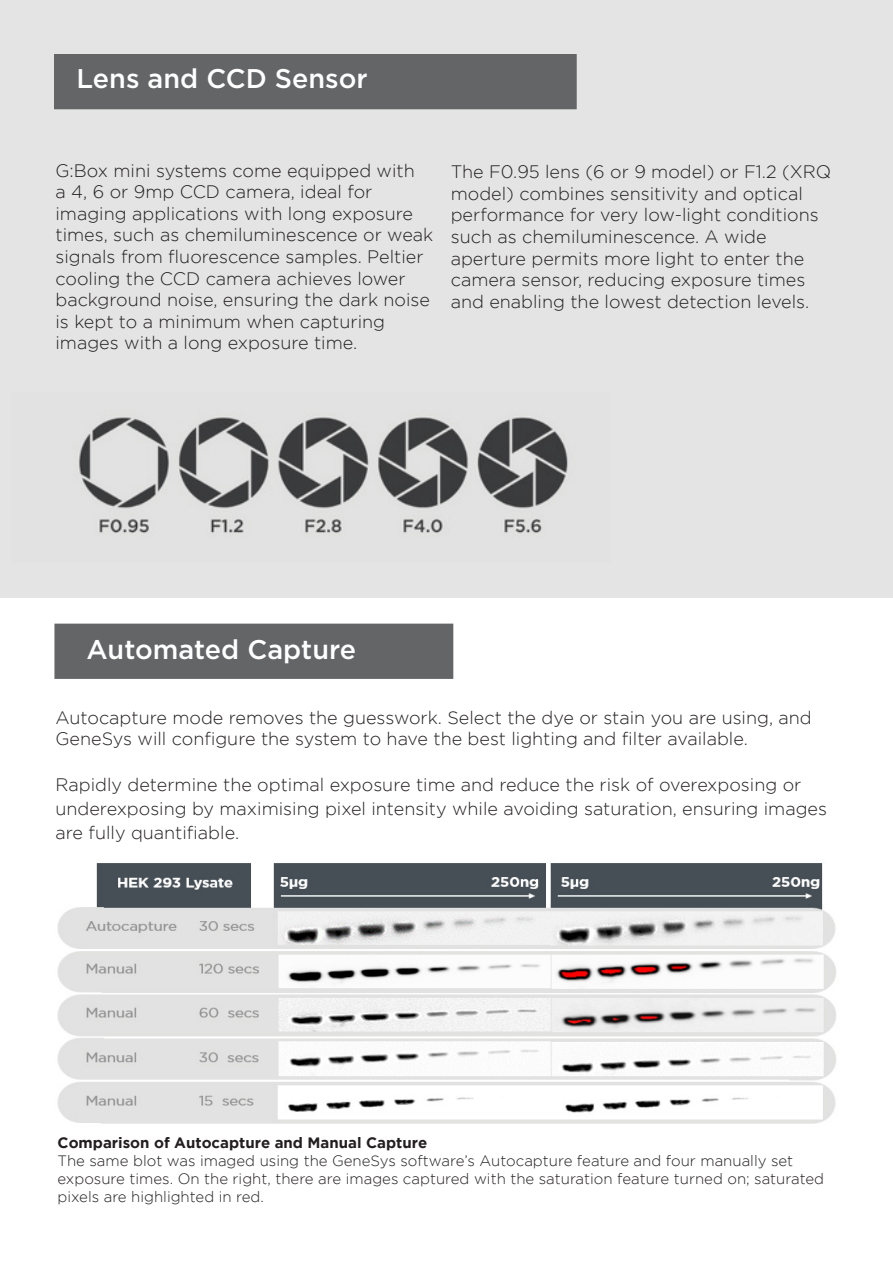
<style>
.page{position:relative;width:893px;height:1263px;background:#fff}
.page>*{position:absolute;margin:0;border:0;box-sizing:border-box;transform-origin:0 0}
.t1{font:500 27px "Gotham Pro";color:#fff}
.t2{font:300 18px/21.6px "Gotham";color:#231f20}
.t3{font:300 15px/18px "Gotham";color:#231f20}
.s1{font-weight:700}
</style>
<div class="page">
<div style="left:54px;top:624px;width:399px;height:55px;background:#636567;border:2px solid #636567"></div>
<div style="left:0;top:0;width:893px;height:597px;background:#e3e4e3"></div>
<div style="left:54px;top:54px;width:523px;height:55px;background:#636567"></div>
<img style="left:79px;top:417px;width:489px;height:117px">
<img style="left:57px;top:863px;width:779px;height:261px">
<h1 class="t1" style="left:77px;top:63px;width:293px">Lens and CCD Sensor</h1>
<p class="t2" style="left:56px;top:159px;width:379px">G:Box mini systems come equipped with<br>a 4, 6 or 9mp CCD camera, ideal for imaging applications with long exposure times, such as chemiluminescence or weak signals from fluorescence samples. Peltier cooling the CCD camera achieves lower background noise, ensuring the dark noise is kept to a minimum when capturing images with a long exposure time.</p>
<p class="t2" style="left:451px;top:161px;width:382px">The F0.95 lens (6 or 9 model) or F1.2 (XRQ model) combines sensitivity and optical performance for very low-light conditions such as chemiluminescence. A wide aperture permits more light to enter the camera sensor, reducing exposure times and enabling the lowest detection levels.</p>
<h1 class="t1" style="left:87px;top:634px;width:271px">Automated Capture</h1>
<p class="t2" style="left:56px;top:706px;width:758px">Autocapture mode removes the guesswork. Select the dye or stain you are using, and<br>GeneSys will configure the system to have the best lighting and filter available.</p>
<p class="t2" style="left:56px;top:772px;width:773px;line-height:24px">Rapidly determine the optimal exposure time and reduce the risk of overexposing or underexposing by maximising pixel intensity while avoiding saturation, ensuring images are fully quantifiable.</p>
<p class="t3" style="left:58px;top:1133px;width:768px"><span class="s1">Comparison of Autocapture and Manual Capture<br></span>The same blot was imaged using the GeneSys software’s Autocapture feature and four manually set exposure times. On the right, there are images captured with the saturation feature turned on; saturated pixels are highlighted in red.</p>
</div>
